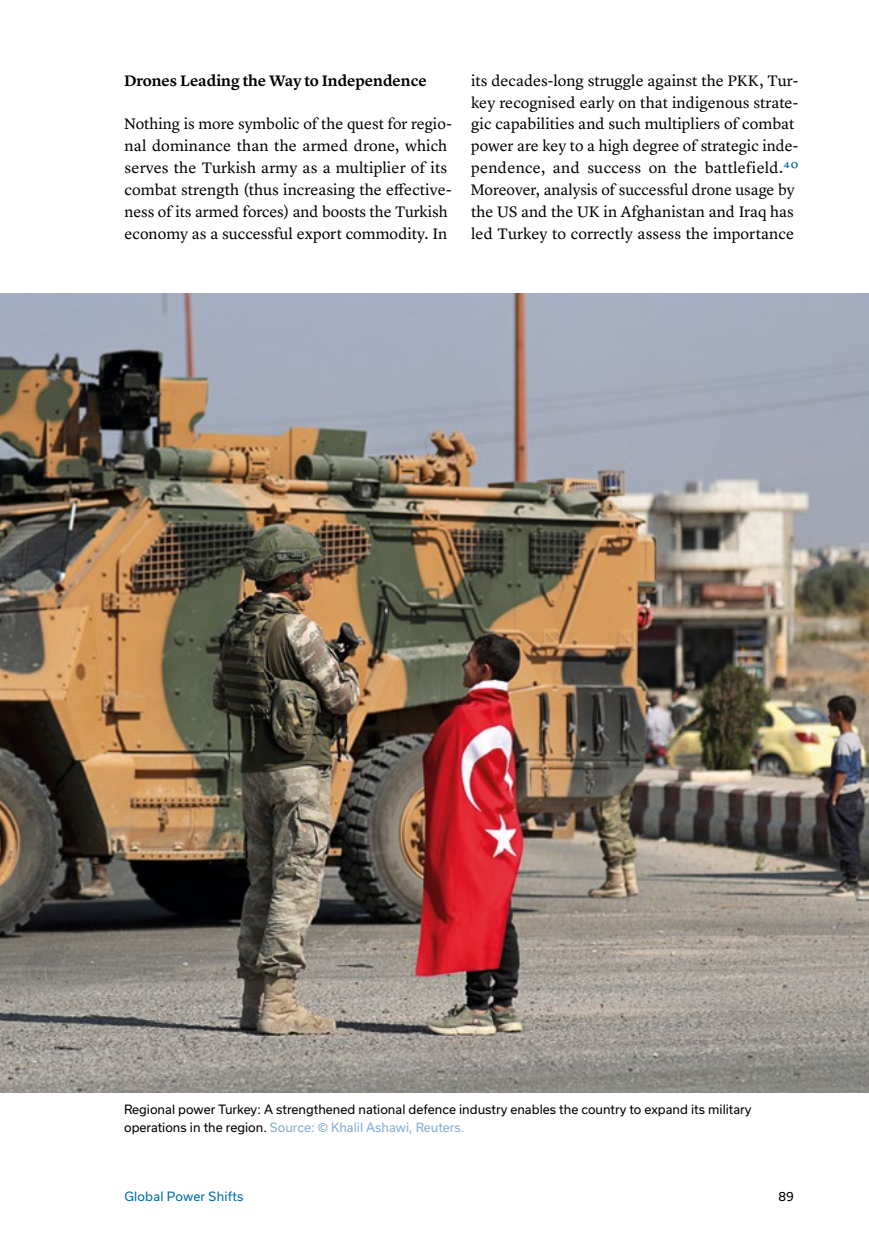
<style>
.page{position:relative;width:869px;height:1246px;background:#fff}
.page>*{position:absolute;margin:0;border:0;box-sizing:border-box;transform-origin:0 0}
.t1{font:15.75px/21.9px "Lyon Text";color:#000}
.t2{font:600 15.75px "Lyon Text";letter-spacing:-.005em;color:#000}
.t3{font:12.25px/17.5px "Usual";color:#000}
.t4{font:12.25px "Usual";letter-spacing:.015em;color:#006ca6}
.s1{color:#006ca6}
.s2{color:#85aed2}
</style>
<div class="page">
<img style="left:0;top:293px;width:868px;height:799px">
<p class="t2" style="left:124px;top:68px;width:304px">Drones Leading the Way to Independence</p>
<p class="t1" style="left:124px;top:112px;width:329px">Nothing is more symbolic of the quest for regio&shy;nal dominance than the armed drone, which serves the Turkish army as a multiplier of its combat strength (thus increasing the effective&shy;ness of its armed forces) and boosts the Turkish economy as a successful export commodity. In</p>
<p class="t1" style="left:470px;top:68px;width:329px">its decades-long struggle against the PKK, Tur&shy;key recognised early on that indigenous strate&shy;gic capabilities and such multipliers of combat power are key to a high degree of strategic inde&shy;pendence, and success on the battlefield.<span class="s1">40<br></span>Moreover, analysis of successful drone usage by the US and the UK in Afghanistan and Iraq has led Turkey to correctly assess the importance</p>
<p class="t3" style="left:124px;top:1100px;width:628px">Regional power Turkey: A strengthened national defence industry enables the country to expand its military operations in the region. <span class="s2">Source: © Khalil Ashawi, Reuters.</span></p>
<p class="t4" style="left:124px;top:1188px;width:120px">Global Power Shifts</p>
<p class="t3" style="left:778px;top:1186px;width:17px">89</p>
</div>
